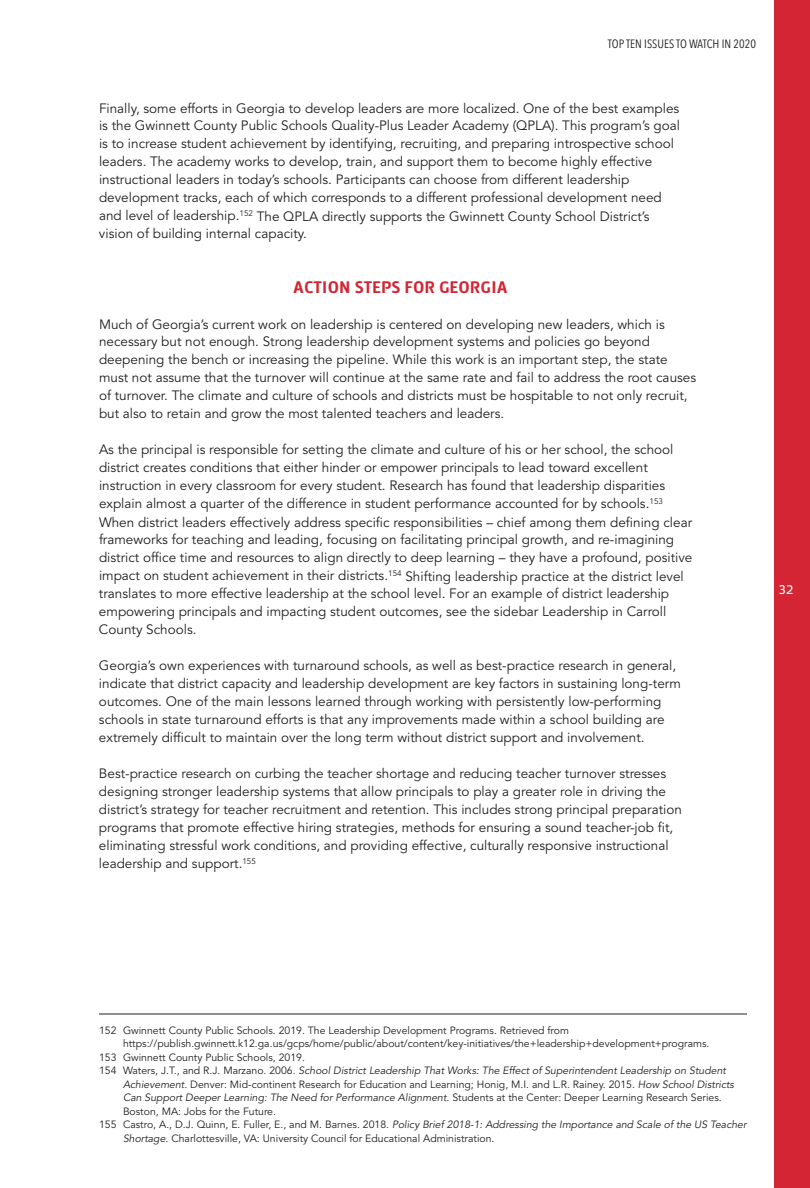
<style>
.page{position:relative;width:810px;height:1188px;background:#fff}
.page>*{position:absolute;margin:0;border:0;box-sizing:border-box;transform-origin:0 0}
.t1{font:700 18px "Knight Sans";color:#d32533}
.t2{font:13.5px/18px "Avenir";color:#231f20}
.t3{font:13.5px "Knight Sans";color:#fff}
.t4{font:12px "Avenir Next Condensed";color:#231f20}
.t5{font:10.5px "Avenir";color:#231f20}
.t6{font:italic 10.5px "Avenir";color:#231f20}
.s1{font-style:normal}
.s2{font-style:italic}
</style>
<div class="page">
<div style="left:774px;top:0;width:36px;height:1188px;background:#d32533"></div>
<hr style="left:99px;top:1014px;width:648px;height:1px;background:#231f20">
<p class="t4" style="left:608px;top:37px;width:150px">TOP TEN ISSUES TO WATCH IN 2020</p>
<p class="t2" style="left:99px;top:100px;width:583px">Finally, some efforts in Georgia to develop leaders are more localized. One of the best examples is the Gwinnett County Public Schools Quality-Plus Leader Academy (QPLA). This program’s goal is to increase student achievement by identifying, recruiting, and preparing introspective school leaders. The academy works to develop, train, and support them to become highly effective instructional leaders in today’s schools. Participants can choose from different leadership development tracks, each of which corresponds to a different professional development need and level of leadership.<sup>152</sup> The QPLA directly supports the Gwinnett County School District’s vision of building internal capacity.</p>
<h1 class="t1" style="left:293px;top:280px;width:216px">ACTION STEPS FOR GEORGIA</h1>
<p class="t2" style="left:99px;top:316px;width:599px">Much of Georgia’s current work on leadership is centered on developing new leaders, which is necessary but not enough. Strong leadership development systems and policies go beyond deepening the bench or increasing the pipeline. While this work is an important step, the state must not assume that the turnover will continue at the same rate and fail to address the root causes of turnover. The climate and culture of schools and districts must be hospitable to not only recruit, but also to retain and grow the most talented teachers and leaders.</p>
<p class="t2" style="left:99px;top:442px;width:595px">As the principal is responsible for setting the climate and culture of his or her school, the school district creates conditions that either hinder or empower principals to lead toward excellent instruction in every classroom for every student. Research has found that leadership disparities explain almost a quarter of the difference in student performance accounted for by schools.<sup>153<br></sup>When district leaders effectively address specific responsibilities – chief among them defining clear frameworks for teaching and leading, focusing on facilitating principal growth, and re-imagining district office time and resources to align directly to deep learning – they have a profound, positive impact on student achievement in their districts.<sup>154</sup> Shifting leadership practice at the district level translates to more effective leadership at the school level. For an example of district leadership empowering principals and impacting student outcomes, see the sidebar Leadership in Carroll County Schools.</p>
<p class="t2" style="left:99px;top:658px;width:584px">Georgia’s own experiences with turnaround schools, as well as best-practice research in general, indicate that district capacity and leadership development are key factors in sustaining long-term outcomes. One of the main lessons learned through working with persistently low-performing schools in state turnaround efforts is that any improvements made within a school building are extremely difficult to maintain over the long term without district support and involvement.</p>
<p class="t2" style="left:99px;top:766px;width:585px">Best-practice research on curbing the teacher shortage and reducing teacher turnover stresses designing stronger leadership systems that allow principals to play a greater role in driving the district’s strategy for teacher recruitment and retention. This includes strong principal preparation programs that promote effective hiring strategies, methods for ensuring a sound teacher-job fit, eliminating stressful work conditions, and providing effective, culturally responsive instructional leadership and support.<sup>155</sup></p>
<p class="t3" style="left:778px;top:585px;width:17px">32</p>
<p class="t5" style="left:99px;top:1026px;width:472px">152 Gwinnett County Public Schools. 2019. The Leadership Development Programs. Retrieved from</p>
<p class="t5" style="left:123px;top:1039px;width:588px">https://publish.gwinnett.k12.ga.us/gcps/home/public/about/content/key-initiatives/the+leadership+development+programs.</p>
<p class="t5" style="left:99px;top:1053px;width:208px">153 Gwinnett County Public Schools, 2019.</p>
<p class="t6" style="left:99px;top:1066px;width:629px"><span class="s1">154 Waters, J.T., and R.J. Marzano. 2006.</span> School District Leadership That Works: The Effect of Superintendent Leadership on Student</p>
<p class="t5" style="left:123px;top:1080px;width:613px"><span class="s2">Achievement.</span> Denver: Mid-continent Research for Education and Learning; Honig, M.I. and L.R. Rainey. 2015. <span class="s2">How School Districts</span></p>
<p class="t6" style="left:123px;top:1093px;width:600px">Can Support Deeper Learning: The Need for Performance Alignment. <span class="s1">Students at the Center: Deeper Learning Research Series.</span></p>
<p class="t5" style="left:123px;top:1107px;width:155px">Boston, MA: Jobs for the Future.</p>
<p class="t6" style="left:99px;top:1120px;width:649px"><span class="s1">155 Castro, A., D.J. Quinn, E. Fuller, E., and M. Barnes. 2018.</span> Policy Brief 2018-1: Addressing the Importance and Scale of the US Teacher</p>
<p class="t5" style="left:123px;top:1134px;width:373px"><span class="s2">Shortage.</span> Charlottesville, VA: University Council for Educational Administration.</p>
</div>
